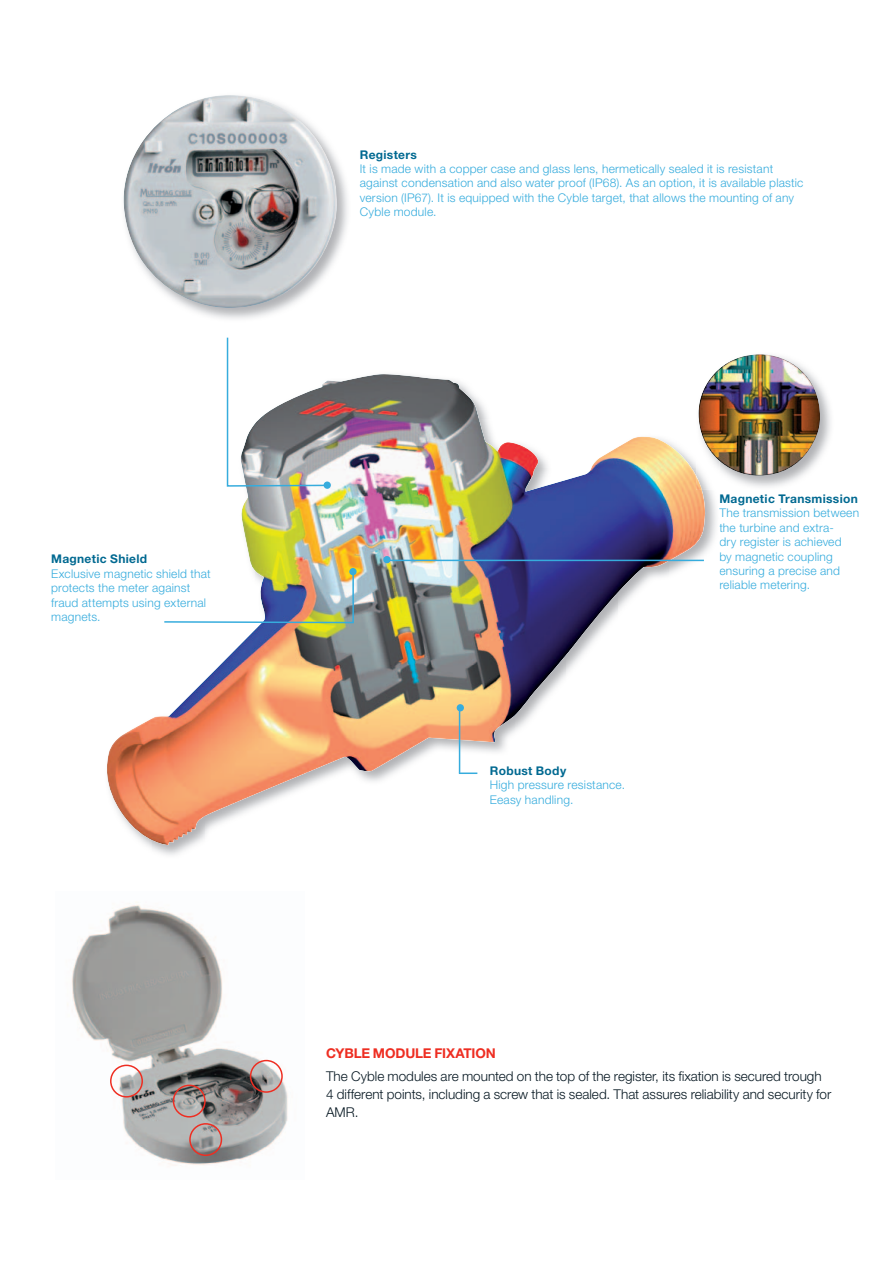
<style>
.page{position:relative;width:893px;height:1263px;background:#fff}
.page>*{position:absolute;margin:0;border:0;box-sizing:border-box;transform-origin:0 0}
.t1{font:300 13.5px/18px "Helvetica Neue LT Std";color:#071822}
.t2{font:700 13.5px "Helvetica Neue LT Std";letter-spacing:-.01em;color:#ee2e22}
.t3{font:300 12px/14.4px "Helvetica Neue LT Std";letter-spacing:.02em;color:#36acdd}
.t4{font:700 12px "Helvetica Neue LT Std";letter-spacing:.025em;color:#006991}
</style>
<div class="page">
<img style="left:67px;top:902px;width:221px;height:264px">
<div style="left:110px;top:1064px;width:33px;height:33px;border:2px solid #ee2e22;border-radius:50%"></div>
<div style="left:189px;top:1123px;width:33px;height:33px;border:2px solid #ee2e22;border-radius:50%"></div>
<div style="left:250px;top:1060px;width:33px;height:33px;border:2px solid #ee2e22;border-radius:50%"></div>
<div style="left:173px;top:1084px;width:33px;height:33px;border:2px solid #ee2e22;border-radius:50%"></div>
<img style="left:107px;top:374px;width:599px;height:471px">
<hr style="left:459px;top:707px;width:1px;height:66px;background:#36acdd">
<svg style="left:226px;top:337px;width:102px;height:150px"></svg>
<svg style="left:459px;top:772px;width:18px;height:2px"></svg>
<img style="left:163px;top:571px;width:192px;height:53px">
<hr style="left:387px;top:560px;width:317px;height:1px;background:#36acdd">
<div style="left:457px;top:704px;width:7px;height:7px;background:#36acdd;border-radius:50%"></div>
<div style="left:324px;top:481px;width:7px;height:8px;background:#36acdd;border-radius:50%"></div>
<div style="left:349px;top:568px;width:8px;height:7px;background:#36acdd;border-radius:50%"></div>
<svg style="left:383px;top:555px;width:8px;height:9px"></svg>
<img style="left:123px;top:161px;width:225px;height:158px">
<img style="left:124px;top:95px;width:213px;height:213px">
<img style="left:696px;top:374px;width:16px;height:116px">
<img style="left:696px;top:475px;width:6px;height:15px">
<img style="left:698px;top:354px;width:122px;height:122px">
<p class="t4" style="left:51px;top:555px;width:98px">Magnetic Shield</p>
<p class="t3" style="left:51px;top:568px;width:161px">Exclusive magnetic shield that protects the meter against fraud attempts using external magnets.</p>
<p class="t4" style="left:360px;top:150px;width:59px">Registers</p>
<p class="t3" style="left:360px;top:163px;width:445px">It is made with a copper case and glass lens, hermetically sealed it is resistant against condensation and also water proof (IP68). As an option, it is available plastic version (IP67). It is equipped with the Cyble target, that allows the mounting of any Cyble module.</p>
<p class="t4" style="left:490px;top:766px;width:78px">Robust Body</p>
<p class="t3" style="left:490px;top:779px;width:137px">High pressure resistance.<br>Eeasy handling.</p>
<p class="t4" style="left:719px;top:494px;width:140px">Magnetic Transmission</p>
<p class="t3" style="left:719px;top:507px;width:141px">The transmission between the turbine and extra-<br>dry register is achieved<br>by magnetic coupling ensuring a precise and reliable metering.</p>
<p class="t2" style="left:326px;top:1049px;width:171px">CYBLE MODULE FIXATION</p>
<p class="t1" style="left:326px;top:1068px;width:507px">The Cyble modules are mounted on the top of the register, its fixation is secured trough<br>4 different points, including a screw that is sealed. That assures reliability and security for<br>AMR.</p>
</div>
